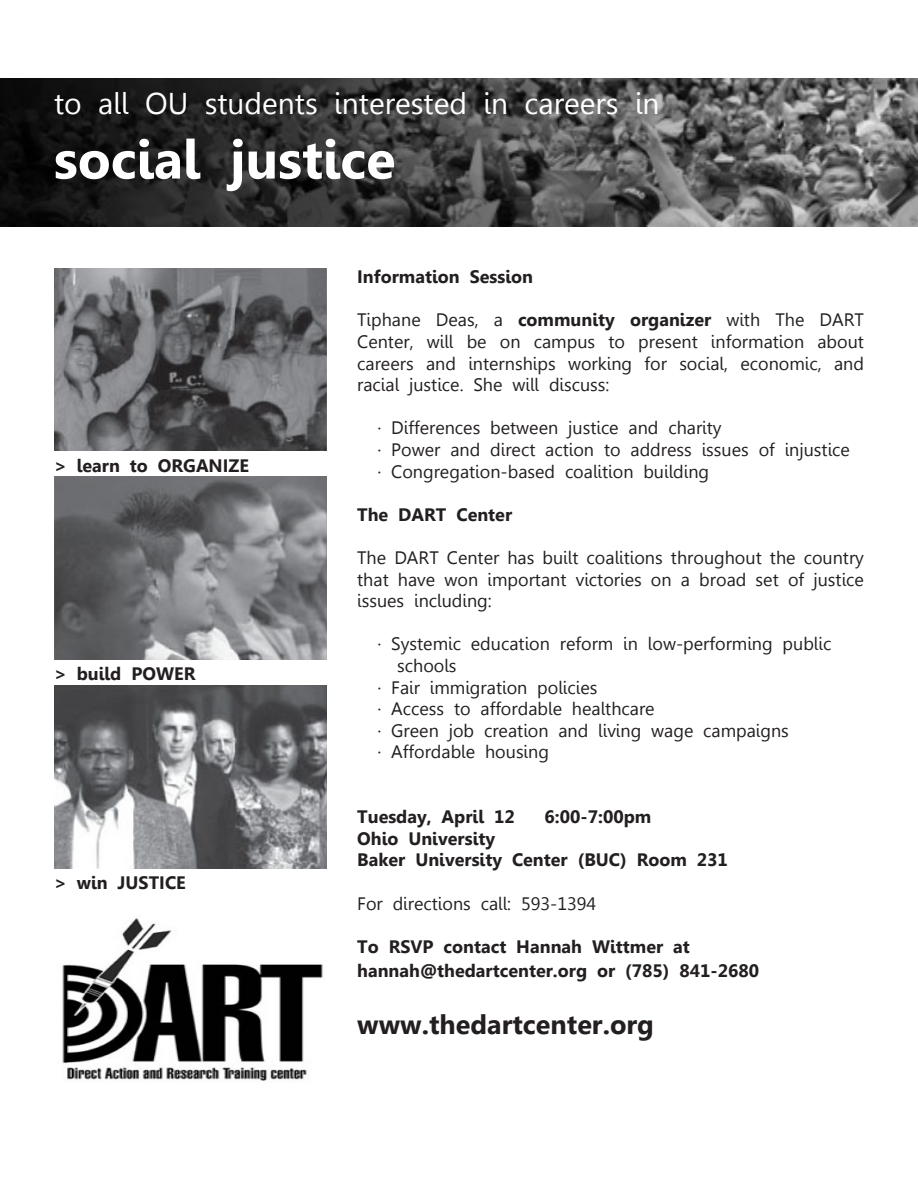
<style>
.page{position:relative;width:918px;height:1188px;background:#fff}
.page>*{position:absolute;margin:0;border:0;box-sizing:border-box;transform-origin:0 0}
.t1{font:700 54px "Leelawadee";color:#fff}
.t2{font:30px "Leelawadee";color:#fff}
.t3{font:700 27px "Leelawadee";color:#231f20}
.t4{font:18px/21.6px "Leelawadee";color:#231f20;text-align:justify}
.t5{font:700 18px "Leelawadee";color:#231f20}
.s1{font-weight:700}
</style>
<div class="page">
<img style="left:0;top:79px;width:918px;height:148px">
<img style="left:54px;top:268px;width:272px;height:183px">
<img style="left:54px;top:477px;width:272px;height:182px">
<img style="left:54px;top:686px;width:272px;height:182px">
<img style="left:62px;top:918px;width:261px;height:163px">
<p class="t2" style="left:54px;top:86px;width:607px">to all OU students interested in careers in</p>
<p class="t1" style="left:54px;top:128px;width:343px">social justice</p>
<p class="t5" style="left:54px;top:455px;width:197px">&gt; learn to ORGANIZE</p>
<p class="t5" style="left:54px;top:663px;width:143px">&gt; build POWER</p>
<p class="t5" style="left:54px;top:873px;width:133px">&gt; win JUSTICE</p>
<p class="t5" style="left:357px;top:267px;width:177px">Information Session</p>
<p class="t4" style="left:357px;top:309px;width:508px">Tiphane Deas, a <span class="s1">community organizer</span> with The DART Center, will be on campus to present information about careers and internships working for social, economic, and racial justice. She will discuss:</p>
<p class="t4" style="left:377px;top:417px;width:346px">· Differences between justice and charity</p>
<p class="t4" style="left:377px;top:439px;width:474px">· Power and direct action to address issues of injustice</p>
<p class="t4" style="left:377px;top:461px;width:333px">· Congregation-based coalition building</p>
<p class="t5" style="left:357px;top:504px;width:156px">The DART Center</p>
<p class="t4" style="left:357px;top:547px;width:508px">The DART Center has built coalitions throughout the country that have won important victories on a broad set of justice issues including:</p>
<p class="t4" style="left:377px;top:633px;width:455px">· Systemic education reform in low-performing public</p>
<p class="t4" style="left:397px;top:655px;width:61px">schools</p>
<p class="t4" style="left:377px;top:677px;width:221px">· Fair immigration policies</p>
<p class="t4" style="left:377px;top:698px;width:279px">· Access to affordable healthcare</p>
<p class="t4" style="left:377px;top:720px;width:413px">· Green job creation and living wage campaigns</p>
<p class="t4" style="left:377px;top:741px;width:173px">· Affordable housing</p>
<p class="t5" style="left:357px;top:807px;width:159px">Tuesday, April 12</p>
<p class="t5" style="left:545px;top:807px;width:108px">6:00-7:00pm</p>
<p class="t5" style="left:357px;top:828px;width:139px">Ohio University</p>
<p class="t5" style="left:357px;top:850px;width:372px">Baker University Center (BUC) Room 231</p>
<p class="t4" style="left:357px;top:893px;width:240px">For directions call: 593-1394</p>
<p class="t5" style="left:357px;top:936px;width:334px">To RSVP contact Hannah Wittmer at</p>
<p class="t5" style="left:357px;top:960px;width:403px">hannah@thedartcenter.org or (785) 841-2680</p>
<p class="t3" style="left:357px;top:1009px;width:298px">www.thedartcenter.org</p>
</div>
